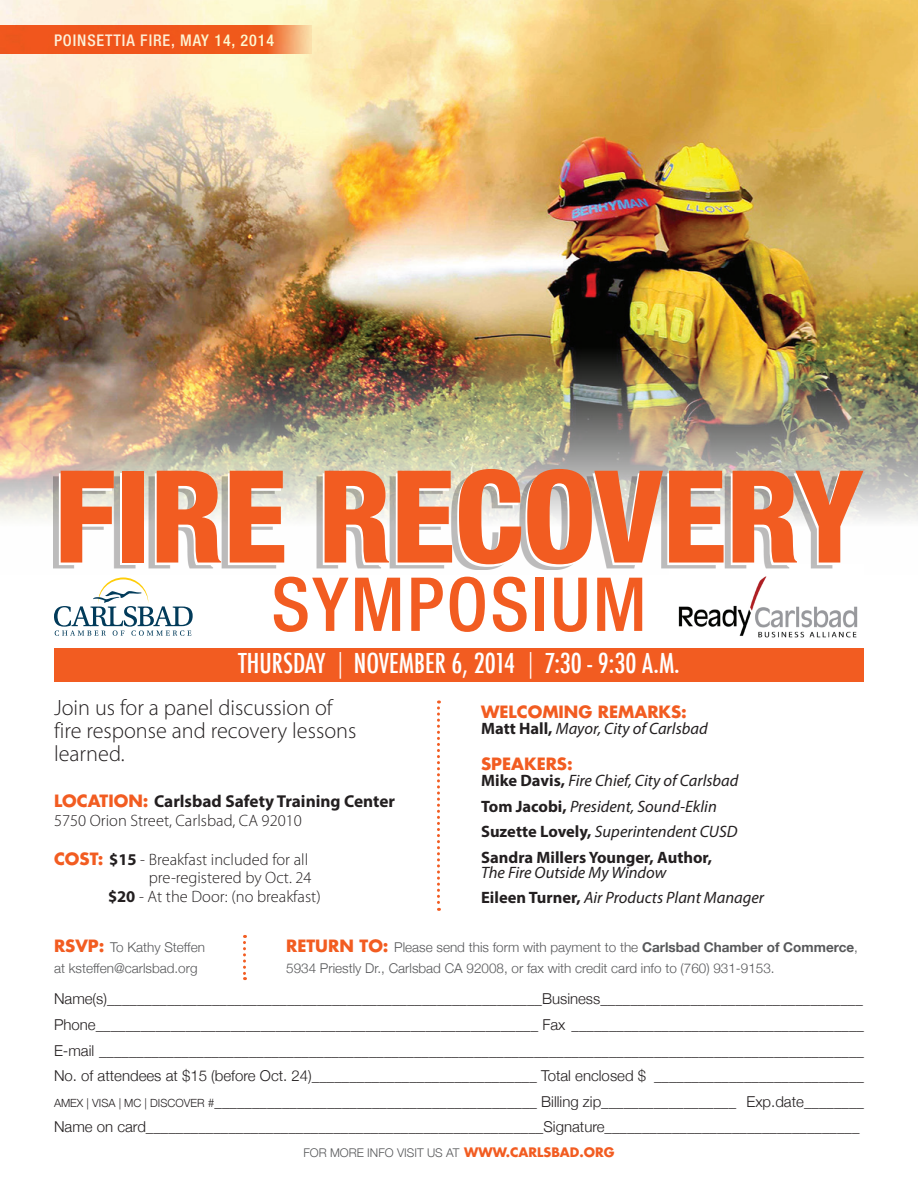
<style>
.page{position:relative;width:918px;height:1188px;background:#fff}
.page>*{position:absolute;margin:0;border:0;box-sizing:border-box;transform-origin:0 0}
.t1{font:800 condensed 128.55px "Helvetica Neue LT Std";letter-spacing:-.005em;color:#f25c21}
.t2{font:500 condensed 74.55px "Helvetica Neue LT Std";letter-spacing:.03em;color:#f25c21}
.t3{font:500 condensed 26.7px "Futura";color:#fff}
.t4{font:300 22.2px/23px "Myriad Pro";color:#231f20}
.t5{font:700 17.25px "Myriad Pro";color:#231f20}
.t6{font:italic 16.5px/25.5px "Myriad Pro";color:#231f20}
.t7{font:300 16.5px "Myriad Pro";color:#231f20}
.t8{font:700 16.5px "Futura Std";color:#f25c21}
.t9{font:500 condensed 16.2px "Helvetica Neue LT Std";letter-spacing:.055em;color:#fff}
.t10{font:300 15px/25.7px "Helvetica Neue";color:#231f20;text-align:justify}
.t11{font:300 13.5px/20.5px "Helvetica Neue";color:#57585a}
.t12{font:300 12px "Helvetica Neue";color:#57585a}
.s1{font-family:"Futura Std";font-weight:300;font-stretch:normal}
.s2{font-family:"Futura Std";font-size:16.5px;color:#f25c21}
.s3{font-family:"Futura Std";font-weight:700;color:#f25c21}
.s4{font-weight:700}
.s5{font-weight:700;font-style:normal}
.s6{font-family:"Futura Std";font-weight:700;font-size:16.5px;color:#f25c21}
.s7{font-size:11.25px}
.s8{font-size:12px}
.s9{font-family:"Futura Std";font-weight:700;font-size:12.75px;color:#f25c21}
</style>
<div class="page">
<img style="left:0;top:0;width:918px;height:521px">
<div style="left:0;top:26px;width:312px;height:28px;background:#f25c21"></div>
<svg style="left:54px;top:577px;width:139px;height:59px"></svg>
<img style="left:678px;top:576px;width:180px;height:62px">
<div style="left:53px;top:474px;width:803px;height:96px;background:#231f20;opacity:.3"></div>
<div style="left:54px;top:648px;width:810px;height:34px;background:#f25c21"></div>
<svg style="left:243px;top:935px;width:3px;height:45px"></svg>
<svg style="left:437px;top:700px;width:3px;height:211px"></svg>
<p class="t9" style="left:54px;top:30px;width:222px">POINSETTIA FIRE, MAY 14, 2014</p>
<h1 class="t1" style="left:54px;top:437px;width:811px">FIRE RECOVERY</h1>
<h2 class="t2" style="left:271px;top:560px;width:377px">SYMPOSIUM</h2>
<h3 class="t3" style="left:238px;top:646px;width:443px">THURSDAY <span class="s1">|</span> NOVEMBER 6, 2014 <span class="s1">|</span> 7:30 - 9:30 A.M.</h3>
<h3 class="t4" style="left:54px;top:696px;width:304px">Join us for a panel discussion of fire response and recovery lessons learned.</h3>
<p class="t5" style="left:54px;top:790px;width:343px"><span class="s2">LOCATION:</span> Carlsbad Safety Training Center</p>
<p class="t7" style="left:54px;top:811px;width:249px">5750 Orion Street, Carlsbad, CA 92010</p>
<p class="t7" style="left:54px;top:849px;width:256px"><span class="s3">COST:</span> <span class="s4">$15</span> - Breakfast included for all</p>
<p class="t7" style="left:149px;top:867px;width:164px">pre-registered by Oct. 24</p>
<p class="t7" style="left:108px;top:886px;width:214px"><span class="s4">$20</span> - At the Door: (no breakfast)</p>
<p class="t8" style="left:481px;top:701px;width:207px">WELCOMING REMARKS:</p>
<p class="t6" style="left:481px;top:716px;width:228px"><span class="s5">Matt Hall,</span> Mayor, City of Carlsbad</p>
<p class="t8" style="left:481px;top:753px;width:93px">SPEAKERS:</p>
<p class="t6" style="left:481px;top:768px;width:259px"><span class="s5">Mike Davis,</span> Fire Chief, City of Carlsbad <span class="s5">Tom Jacobi,</span> President, Sound-Eklin <span class="s5">Suzette Lovely,</span> Superintendent CUSD <span class="s5">Sandra Millers Younger, Author,</span></p>
<p class="t6" style="left:481px;top:859px;width:285px">The Fire Outside My Window<br><span class="s5">Eileen Turner,</span> Air Products Plant Manager</p>
<p class="t11" style="left:54px;top:936px;width:152px"><span class="s6">RSVP:</span> To Kathy Steffen at ksteffen@carlsbad.org</p>
<p class="t11" style="left:286px;top:936px;width:573px"><span class="s6">RETURN TO:</span> Please send this form with payment to the <span class="s4">Carlsbad Chamber of Commerce</span>,<br>5934 Priestly Dr., Carlsbad CA 92008, or fax with credit card info to (760) 931-9153.</p>
<p class="t10" style="left:54px;top:985px;width:812px">Name(s)__________________________________________________________Business___________________________________ Phone___________________________________________________________ Fax _______________________________________ E-mail ______________________________________________________________________________________________________ No. of attendees at $15 (before Oct. 24)______________________________ Total enclosed $ ____________________________ <span class="s7">AMEX | VISA | MC | DISCOVER</span> <span class="s8">#</span>___________________________________________ Billing zip__________________ Exp.date________ Name on card_____________________________________________________Signature__________________________________</p>
<p class="t12" style="left:303px;top:1143px;width:313px">FOR MORE INFO VISIT US AT <span class="s9">WWW.CARLSBAD.ORG</span></p>
</div>
